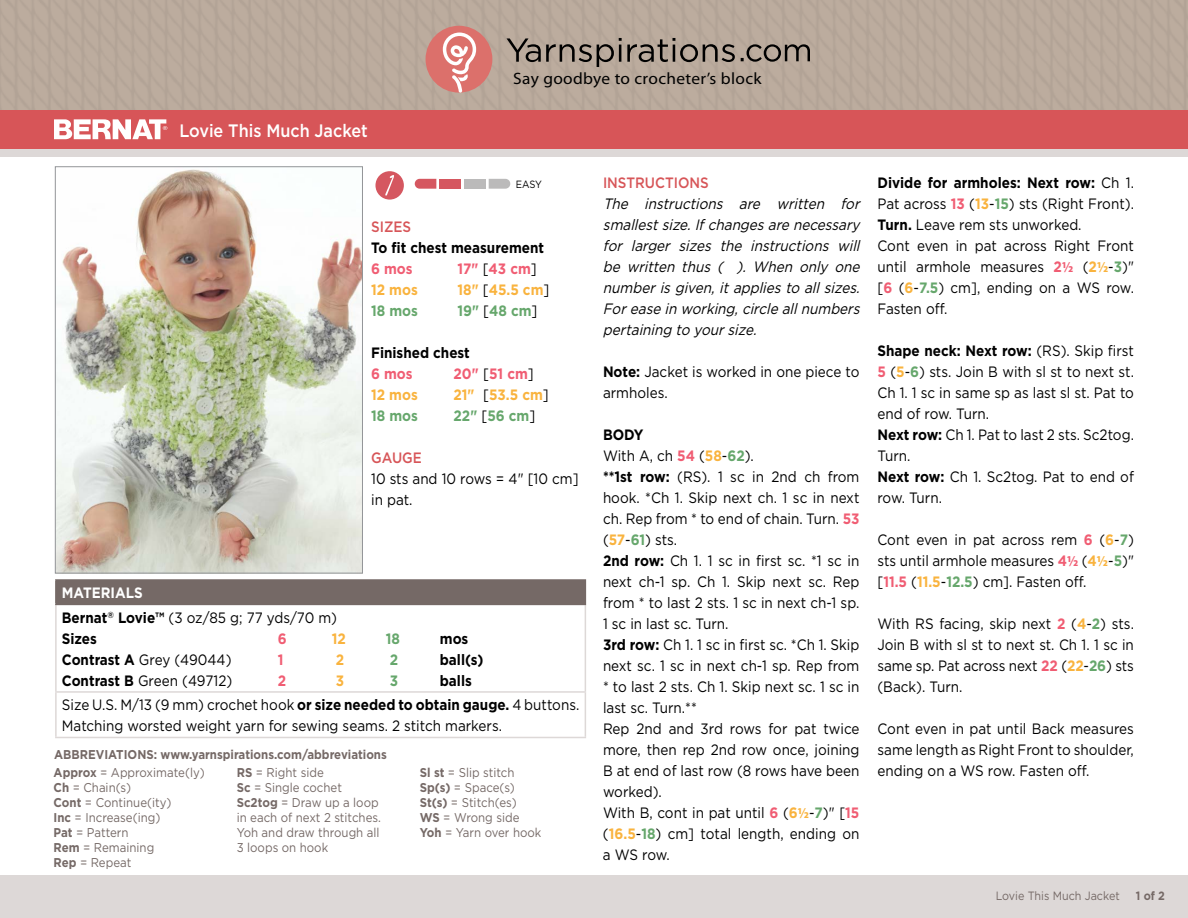
<style>
.page{position:relative;width:1188px;height:918px;background:#fff}
.page>*{position:absolute;margin:0;border:0;box-sizing:border-box;transform-origin:0 0}
.t1{font:500 18px "Gotham";color:#fff;scale:.9 1}
.t2{font:16.5px "Myriad Pro";letter-spacing:.02em;color:#000;scale:1.05 1}
.t3{font:15px/21px "Gotham";color:#000;scale:.9 1}
.t4{font:italic 15px/21px "Gotham";color:#000;text-align:justify;scale:.9 1}
.t5{font:700 15px "Gotham";color:#000;scale:.9 1}
.t6{font:700 15px "Gotham";color:#f9b33e;scale:.9 1}
.t7{font:700 15px "Gotham";color:#66a76c;scale:.9 1}
.t8{font:700 15px "Gotham";color:#f05d73;scale:.9 1}
.t9{font:500 15px "Gotham";color:#d75558;scale:.9 1}
.t10{font:12.75px/15px "Gotham";color:#756966;scale:.9 1}
.t11{font:700 12.75px "Gotham";color:#756966;scale:.9 1}
.t12{font:12px "Gotham";color:#756966;scale:.9 1}
.t13{font:700 12px "Gotham";color:#756966;scale:.9 1}
.t14{font:10.5px "Gotham";color:#000;scale:.9 1}
.s1{font-weight:700}
.s2{font-weight:700;color:#f05d73}
.s3{font-weight:700;color:#f9b33e}
.s4{font-weight:700;color:#66a76c}
.s5{font-family:"Myriad Pro";font-weight:700;color:#f05d73}
.s6{font-family:"Myriad Pro";font-weight:700;color:#f9b33e}
.s7{font-weight:400;color:#000}
.s8{font-weight:700;color:#fff}
</style>
<div class="page">
<img style="left:1px;top:0;width:797px;height:111px">
<img style="left:798px;top:0;width:390px;height:111px">
<div style="left:1px;top:149px;width:1187px;height:769px;background:#ddd8d7"></div>
<div style="left:1px;top:111px;width:1187px;height:38px;background:#d75558"></div>
<svg style="left:54px;top:119px;width:113px;height:20px"></svg>
<div style="left:0;top:157px;width:1188px;height:718px;background:#fff"></div>
<div style="left:426px;top:26px;width:66px;height:67px;background:#dc706b;border-radius:50%"></div>
<svg style="left:443px;top:33px;width:33px;height:60px"></svg>
<svg style="left:507px;top:38px;width:228px;height:29px;background:#93877c"></svg>
<svg style="left:741px;top:44px;width:69px;height:18px"></svg>
<img style="left:57px;top:169px;width:304px;height:402px">
<div style="left:55px;top:167px;width:308px;height:406px;border:1px solid #939598"></div>
<div style="left:56px;top:580px;width:529px;height:24px;background:#756966"></div>
<hr style="left:55px;top:605px;width:2px;height:86px;background:#ddd8d7">
<hr style="left:585px;top:605px;width:1px;height:86px;background:#ddd8d7">
<hr style="left:55px;top:691px;width:531px;height:2px;background:#ddd8d7">
<hr style="left:55px;top:693px;width:2px;height:44px;background:#ddd8d7">
<hr style="left:585px;top:693px;width:1px;height:44px;background:#ddd8d7">
<hr style="left:55px;top:737px;width:531px;height:1px;background:#ddd8d7">
<hr style="left:55px;top:579px;width:531px;height:2px;background:#756966">
<hr style="left:55px;top:581px;width:2px;height:23px;background:#756966">
<svg style="left:585px;top:581px;width:1px;height:23px"></svg>
<hr style="left:55px;top:604px;width:531px;height:1px;background:#756966">
<div style="left:375px;top:171px;width:29px;height:29px;background:#d55760;border-radius:50%"></div>
<svg style="left:385px;top:175px;width:9px;height:21px"></svg>
<svg style="left:415px;top:179px;width:21px;height:10px"></svg>
<svg style="left:489px;top:179px;width:21px;height:10px"></svg>
<div style="left:464px;top:179px;width:22px;height:10px;background:#bbbaba"></div>
<div style="left:439px;top:179px;width:22px;height:10px;background:#d55760"></div>
<p class="t1" style="left:179px;top:120px;width:211px">Lovie This Much Jacket</p>
<p class="t2" style="left:513px;top:68px;width:238px">Say goodbye to crocheter’s block</p>
<p class="t3" style="left:877px;top:171px;width:287px"><span class="s1">Divide for armholes: Next row:</span> Ch 1.<br>Pat across <span class="s2">13</span> (<span class="s3">13</span>-<span class="s4">15</span>) sts (Right Front).<br><span class="s1">Turn.</span> Leave rem sts unworked.<br>Cont even in pat across Right Front until armhole measures <span class="s2">2</span><span class="s5">½</span> (<span class="s3">2</span><span class="s6">½</span>-<span class="s4">3</span>)" [<span class="s2">6</span> (<span class="s3">6</span>-<span class="s4">7.5</span>) cm], ending on a WS row.<br>Fasten off.</p>
<p class="t3" style="left:877px;top:339px;width:287px"><span class="s1">Shape neck: Next row:</span> (RS). Skip first<br><span class="s2">5</span> (<span class="s3">5</span>-<span class="s4">6</span>) sts. Join B with sl st to next st.<br>Ch 1. 1 sc in same sp as last sl st. Pat to end of row. Turn.<br><span class="s1">Next row:</span> Ch 1. Pat to last 2 sts. Sc2tog.<br>Turn.<br><span class="s1">Next row:</span> Ch 1. Sc2tog. Pat to end of row. Turn.</p>
<p class="t3" style="left:877px;top:528px;width:286px;text-align:justify">Cont even in pat across rem <span class="s2">6</span> (<span class="s3">6</span>-<span class="s4">7</span>) sts until armhole measures <span class="s2">4</span><span class="s5">½</span> (<span class="s3">4</span><span class="s6">½</span>-<span class="s4">5</span>)" [<span class="s2">11.5</span> (<span class="s3">11.5</span>-<span class="s4">12.5</span>) cm]. Fasten off.</p>
<p class="t3" style="left:877px;top:612px;width:287px;text-align:justify">With RS facing, skip next <span class="s2">2</span> (<span class="s3">4</span>-<span class="s4">2</span>) sts.<br>Join B with sl st to next st. Ch 1. 1 sc in same sp. Pat across next <span class="s2">22</span> (<span class="s3">22</span>-<span class="s4">26</span>) sts (Back). Turn.</p>
<p class="t3" style="left:877px;top:717px;width:287px">Cont even in pat until Back measures same length as Right Front to shoulder,</p>
<p class="t9" style="left:603px;top:174px;width:119px">INSTRUCTIONS</p>
<p class="t4" style="left:603px;top:192px;width:291px">The instructions are written for smallestsize.Ifchangesare necessary for larger sizes the instructions will be written thus ( ). When only one number is given, it applies to all sizes.<br>Forease in working,circle allnumbers pertaining to yoursize.</p>
<p class="t3" style="left:603px;top:360px;width:287px"><span class="s1">Note:</span> Jacket is worked in one piece to armholes.</p>
<p class="t3" style="left:603px;top:423px;width:287px"><span class="s1">BODY<br></span>With A, ch <span class="s2">54</span> (<span class="s3">58</span>-<span class="s4">62</span>).<br><span class="s1">**1st row:</span> (RS). 1 sc in 2nd ch from hook. *Ch 1. Skip next ch. 1 sc in next ch. Rep from * to end of chain. Turn. <span class="s2">53 </span>(<span class="s3">57</span>-<span class="s4">61</span>) sts.<br><span class="s1">2nd row:</span> Ch 1. 1 sc in first sc. *1 sc in next ch-1 sp. Ch 1. Skip next sc. Rep from * to last 2 sts. 1 sc in next ch-1 sp.<br>1 sc in last sc. Turn.<br><span class="s1">3rd row:</span> Ch 1. 1 sc in first sc. *Ch 1. Skip next sc. 1 sc in next ch-1 sp. Rep from * to last 2 sts. Ch 1. Skip next sc. 1 sc in last sc. Turn.**<br>Rep 2nd and 3rd rows for pat twice more, then rep 2nd row once, joining<br>B at end of last row (8 rows have been worked).<br>With B, cont in pat until <span class="s2">6</span> (<span class="s3">6</span><span class="s6">½</span>-<span class="s4">7</span>)" [<span class="s2">15 </span>(<span class="s3">16.5</span>-<span class="s4">18</span>) cm] total length, ending on a WS row.</p>
<p class="t14" style="left:516px;top:178px;width:31px">EASY</p>
<p class="t9" style="left:371px;top:218px;width:46px">SIZES</p>
<p class="t5" style="left:371px;top:239px;width:194px">To fit chest measurement</p>
<p class="t8" style="left:371px;top:260px;width:48px">6 mos</p>
<p class="t8" style="left:458px;top:260px;width:90px">17" <span class="s7">[</span>43 cm<span class="s7">]</span></p>
<p class="t6" style="left:371px;top:281px;width:53px">12 mos</p>
<p class="t6" style="left:458px;top:281px;width:104px">18" <span class="s7">[</span>45.5 cm<span class="s7">]</span></p>
<p class="t7" style="left:371px;top:302px;width:54px">18 mos</p>
<p class="t7" style="left:458px;top:302px;width:90px">19" <span class="s7">[</span>48 cm<span class="s7">]</span></p>
<p class="t5" style="left:371px;top:344px;width:111px">Finished chest</p>
<p class="t8" style="left:371px;top:365px;width:48px">6 mos</p>
<p class="t8" style="left:454px;top:365px;width:91px">20" <span class="s7">[</span>51 cm<span class="s7">]</span></p>
<p class="t6" style="left:371px;top:386px;width:53px">12 mos</p>
<p class="t6" style="left:454px;top:386px;width:107px">21" <span class="s7">[</span>53.5 cm<span class="s7">]</span></p>
<p class="t7" style="left:371px;top:407px;width:54px">18 mos</p>
<p class="t7" style="left:454px;top:407px;width:92px">22" <span class="s7">[</span>56 cm<span class="s7">]</span></p>
<p class="t9" style="left:371px;top:449px;width:58px">GAUGE</p>
<p class="t3" style="left:371px;top:468px;width:232px">10 sts and 10 rows = 4" [10 cm] in pat.</p>
<p class="t3" style="left:62px;top:581px;width:307px;line-height:24.6px"><span class="s8">MATERIALS<br></span><span class="s1">Bernat</span><sup>®</sup> <span class="s1">Lovie™</span> (3 oz/85 g; 77 yds/70 m)</p>
<p class="t5" style="left:62px;top:630px;width:41px">Sizes</p>
<p class="t8" style="left:278px;top:630px;width:11px">6</p>
<p class="t6" style="left:332px;top:630px;width:17px">12</p>
<p class="t7" style="left:386px;top:630px;width:17px">18</p>
<p class="t5" style="left:440px;top:630px;width:33px">mos</p>
<p class="t3" style="left:62px;top:649px;width:190px"><span class="s1">Contrast A</span> Grey (49044)</p>
<p class="t8" style="left:278px;top:651px;width:8px">1</p>
<p class="t6" style="left:336px;top:651px;width:11px">2</p>
<p class="t7" style="left:390px;top:651px;width:11px">2</p>
<p class="t5" style="left:440px;top:651px;width:50px">ball(s)</p>
<p class="t3" style="left:62px;top:670px;width:191px"><span class="s1">Contrast B</span> Green (49712)</p>
<p class="t8" style="left:278px;top:672px;width:11px">2</p>
<p class="t6" style="left:336px;top:672px;width:11px">3</p>
<p class="t7" style="left:390px;top:672px;width:11px">3</p>
<p class="t3" style="left:62px;top:668px;width:576px;line-height:24.6px;text-indent:378px"><span class="s1">balls<br></span>Size U.S. M/13 (9 mm) crochet hook <span class="s1">or size needed to obtain gauge.</span> 4 buttons.</p>
<p class="t3" style="left:62px;top:715px;width:491px">Matching worsted weight yarn for sewing seams. 2 stitch markers.</p>
<p class="t11" style="left:54px;top:747px;width:371px">ABBREVIATIONS: www.yarnspirations.com/abbreviations</p>
<p class="t10" style="left:54px;top:765px;width:169px"><span class="s1">Approx</span> = Approximate(ly)</p>
<p class="t3" style="left:877px;top:759px;width:237px">ending on a WS row. Fasten off.</p>
<p class="t10" style="left:54px;top:780px;width:133px"><span class="s1">Ch</span> = Chain(s)<br><span class="s1">Cont</span> = Continue(ity)<br><span class="s1">Inc</span> = Increase(ing)<br><span class="s1">Pat</span> = Pattern<br><span class="s1">Rem</span> = Remaining<br><span class="s1">Rep</span> = Repeat</p>
<p class="t10" style="left:237px;top:765px;width:162px"><span class="s1">RS</span> = Right side<br><span class="s1">Sc</span> = Single cochet<br><span class="s1">Sc2tog</span> = Draw up a loop in each of next 2 stitches.<br>Yoh and draw through all<br>3 loops on hook</p>
<p class="t10" style="left:420px;top:765px;width:137px"><span class="s1">Sl st</span> = Slip stitch<br><span class="s1">Sp(s)</span> = Space(s)<br><span class="s1">St(s)</span> = Stitch(es)<br><span class="s1">WS</span> = Wrong side<br><span class="s1">Yoh</span> = Yarn over hook</p>
<p class="t12" style="left:996px;top:889px;width:139px">Lovie This Much Jacket</p>
<p class="t13" style="left:1136px;top:888px;width:34px">1 of 2</p>
</div>
